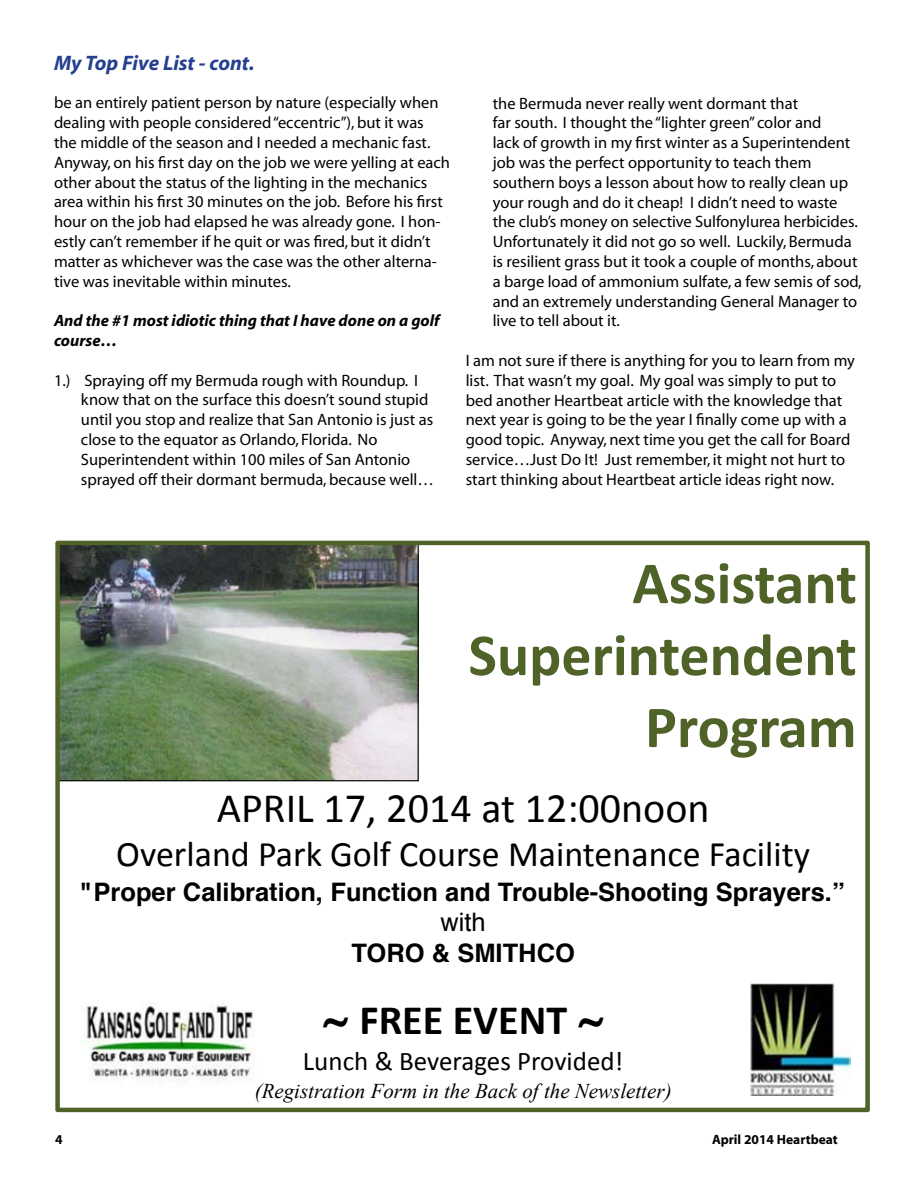
<style>
.page{position:relative;width:918px;height:1188px;background:#fff}
.page>*{position:absolute;margin:0;border:0;box-sizing:border-box;transform-origin:0 0}
.t1{font:700 60px/72px "Calibri";color:#4f6228;text-align:right}
.t2{font:42px "Calibri";color:#000}
.t3{font:700 42px "Calibri";color:#000}
.t4{font:36px "Calibri";color:#000}
.t5{font:27px "Calibri";color:#000}
.t6{font:700 25.5px "Helvetica";color:#000}
.t7{font:25.5px "Helvetica";color:#000}
.t8{font:italic 21px "Times New Roman";color:#000}
.t9{font:italic 700 21px "Myriad";color:#25408f}
.t10{font:16.5px/19.8px "Myriad";color:#000}
.t11{font:italic 700 16.5px/19.8px "Myriad";color:#000}
.t12{font:700 13.5px "Myriad";color:#000}
.s1{font-family:"Helvetica"}
</style>
<div class="page">
<svg style="left:55px;top:541px;width:815px;height:571px"></svg>
<img style="left:82px;top:1001px;width:174px;height:88px">
<img style="left:750px;top:984px;width:100px;height:111px">
<p class="t9" style="left:54px;top:52px;width:202px">My Top Five List - cont.</p>
<p class="t10" style="left:54px;top:94px;width:398px">be an entirely patient person by nature (especially when dealing with people considered “eccentric”), but it was the middle of the season and I needed a mechanic fast.<br>Anyway, on his first day on the job we were yelling at each other about the status of the lighting in the mechanics area within his first 30 minutes on the job. Before his first hour on the job had elapsed he was already gone. I hon&shy;estly can’t remember if he quit or was fired, but it didn’t matter as whichever was the case was the other alterna&shy;tive was inevitable within minutes.</p>
<p class="t11" style="left:54px;top:311px;width:387px">And the #1 most idiotic thing that I have done on a golf course…</p>
<p class="t10" style="left:81px;top:371px;width:355px;text-indent:-27px">1.) Spraying off my Bermuda rough with Roundup. I know that on the surface this doesn’t sound stupid until you stop and realize that San Antonio is just as close to the equator as Orlando, Florida. No Superintendent within 100 miles of San Antonio sprayed off their dormant bermuda, because well…</p>
<p class="t10" style="left:493px;top:94px;width:371px">the Bermuda never really went dormant that<br>far south. I thought the “lighter green” color and<br>lack of growth in my first winter as a Superintendent job was the perfect opportunity to teach them southern boys a lesson about how to really clean up your rough and do it cheap! I didn’t need to waste the club’s money on selective Sulfonylurea herbicides.<br>Unfortunately it did not go so well. Luckily, Bermuda is resilient grass but it took a couple of months, about a barge load of ammonium sulfate, a few semis of sod, and an extremely understanding General Manager to live to tell about it.</p>
<p class="t10" style="left:466px;top:351px;width:391px">I am not sure if there is anything for you to learn from my list. That wasn’t my goal. My goal was simply to put to bed another Heartbeat article with the knowledge that next year is going to be the year I finally come up with a good topic. Anyway, next time you get the call for Board service…Just Do It! Just remember, it might not hurt to start thinking about Heartbeat article ideas right now.</p>
<h1 class="t1" style="left:469px;top:547px;width:390px">Assistant<br>Superintendent<br>Program</h1>
<h2 class="t2" style="left:217px;top:781px;width:494px">APRIL 17, 2014 at 12:00noon</h2>
<h3 class="t4" style="left:116px;top:832px;width:695px">Overland Park Golf Course Maintenance Facility</h3>
<h3 class="t6" style="left:82px;top:871px;width:765px">"Proper Calibration, Function and Trouble-Shooting Sprayers.”</h3>
<h3 class="t7" style="left:441px;top:903px;width:47px">with</h3>
<h3 class="t6" style="left:352px;top:932px;width:225px">TORO &amp; SMITHCO</h3>
<h2 class="t3" style="left:323px;top:994px;width:282px"><span class="s1">~</span> FREE EVENT <span class="s1">~</span></h2>
<h3 class="t5" style="left:303px;top:1044px;width:322px">Lunch &amp; Beverages Provided!</h3>
<p class="t8" style="left:255px;top:1076px;width:419px">(Registration Form in the Back of the Newsletter)</p>
<p class="t12" style="left:55px;top:1133px;width:9px">4</p>
<p class="t12" style="left:712px;top:1133px;width:127px">April 2014 Heartbeat</p>
</div>
